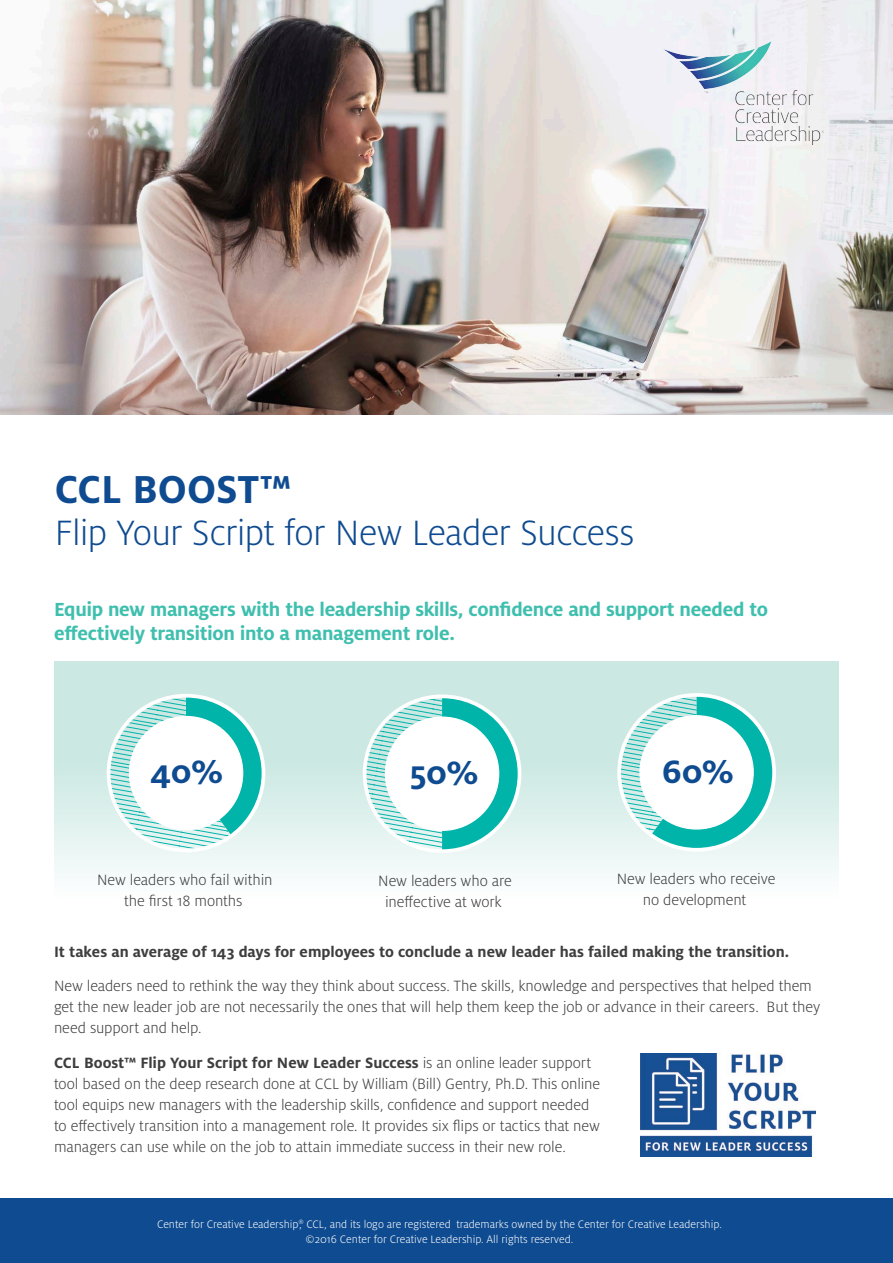
<style>
.page{position:relative;width:893px;height:1263px;background:#fff}
.page>*{position:absolute;margin:0;border:0;box-sizing:border-box;transform-origin:0 0}
.t1{font:700 43.2px "Milo Pro";color:#0f4b90}
.t2{font:300 39px "Milo Pro";letter-spacing:-.02em;color:#0f4b90}
.Body_type{font:700 35.85px "Milo Pro";color:#0f4b90}
.subheads_blue_14_16{font:700 21px/24px "Milo Pro";letter-spacing:-.015em;color:#3fbfae}
.Body_type-2{font:300 16.5px/21px "Milo Pro";letter-spacing:-.005em;color:#3e3e3f;text-align:center}
.Body_type-3{font:700 16.5px "Milo Pro";color:#3e3e3f}
.t3{font:300 12px "Milo Pro";color:#fff}
.s1{font-weight:700}
</style>
<div class="page">
<div style="left:0;top:1198px;width:893px;height:65px;background:#0f4b90"></div>
<img style="left:0;top:0;width:893px;height:414px">
<div style="left:54px;top:662px;width:785px;height:246px;background:linear-gradient(to bottom,#bfe2dc,#f7fcfb)"></div>
<svg style="left:107px;top:695px;width:157px;height:157px;background:#9cded9"></svg>
<div style="left:129px;top:716px;width:114px;height:114px;background:#fff;border-radius:50%"></div>
<div style="left:107px;top:694px;width:158px;height:158px;border:4px solid #fff;border-radius:50%"></div>
<svg style="left:365px;top:696px;width:155px;height:155px;background:#90dbd5"></svg>
<div style="left:385px;top:717px;width:114px;height:113px;background:#fff;border-radius:50%"></div>
<div style="left:363px;top:694px;width:158px;height:159px;border:4px solid #fff;border-radius:50%"></div>
<svg style="left:617px;top:695px;width:157px;height:155px;background:#88d8d2"></svg>
<div style="left:640px;top:716px;width:113px;height:113px;background:#fff;border-radius:50%"></div>
<div style="left:617px;top:693px;width:159px;height:159px;border:4px solid #fff;border-radius:50%"></div>
<img style="left:641px;top:1053px;width:174px;height:103px">
<img style="left:664px;top:41px;width:160px;height:104px">
<p class="t1" style="left:55px;top:465px;width:238px">CCL BOOST™</p>
<p class="t2" style="left:55px;top:511px;width:581px">Flip Your Script for New Leader Success</p>
<p class="subheads_blue_14_16" style="left:54px;top:597px;width:716px">Equip new managers with the leadership skills, confidence and support needed to effectively transition into a management role.</p>
<p class="Body_type" style="left:150px;top:752px;width:75px">40%</p>
<p class="Body_type-2" style="left:97px;top:870px;width:177px">New leaders who fail within the first 18 months</p>
<p class="Body_type" style="left:409px;top:752px;width:71px">50%</p>
<p class="Body_type-2" style="left:378px;top:870px;width:135px">New leaders who are ineffective at work</p>
<p class="Body_type" style="left:662px;top:751px;width:73px">60%</p>
<p class="Body_type-2" style="left:617px;top:869px;width:160px">New leaders who receive no development</p>
<p class="Body_type-3" style="left:54px;top:942px;width:737px">It takes an average of 143 days for employees to conclude a new leader has failed making the transition.</p>
<p class="Body_type-2" style="left:54px;top:975px;width:768px;text-align:left">New leaders need to rethink the way they think about success. The skills, knowledge and perspectives that helped them get the new leader job are not necessarily the ones that will help them keep the job or advance in their careers. But they need support and help.</p>
<p class="Body_type-2" style="left:54px;top:1052px;width:548px;text-align:left"><span class="s1">CCL Boost™ Flip Your Script for New Leader Success</span> is an online leader support tool based on the deep research done at CCL by William (Bill) Gentry, Ph.D. This online tool equips new managers with the leadership skills, confidence and support needed to effectively transition into a management role. It provides six flips or tactics that new managers can use while on the job to attain immediate success in their new role.</p>
<p class="t3" style="left:157px;top:1218px;width:566px">Center for Creative Leadership<sup>®</sup>, CCL, and its logo are registered trademarks owned by the Center for Creative Leadership.</p>
<p class="t3" style="left:306px;top:1233px;width:269px">©2016 Center for Creative Leadership. All rights reserved.</p>
</div>
